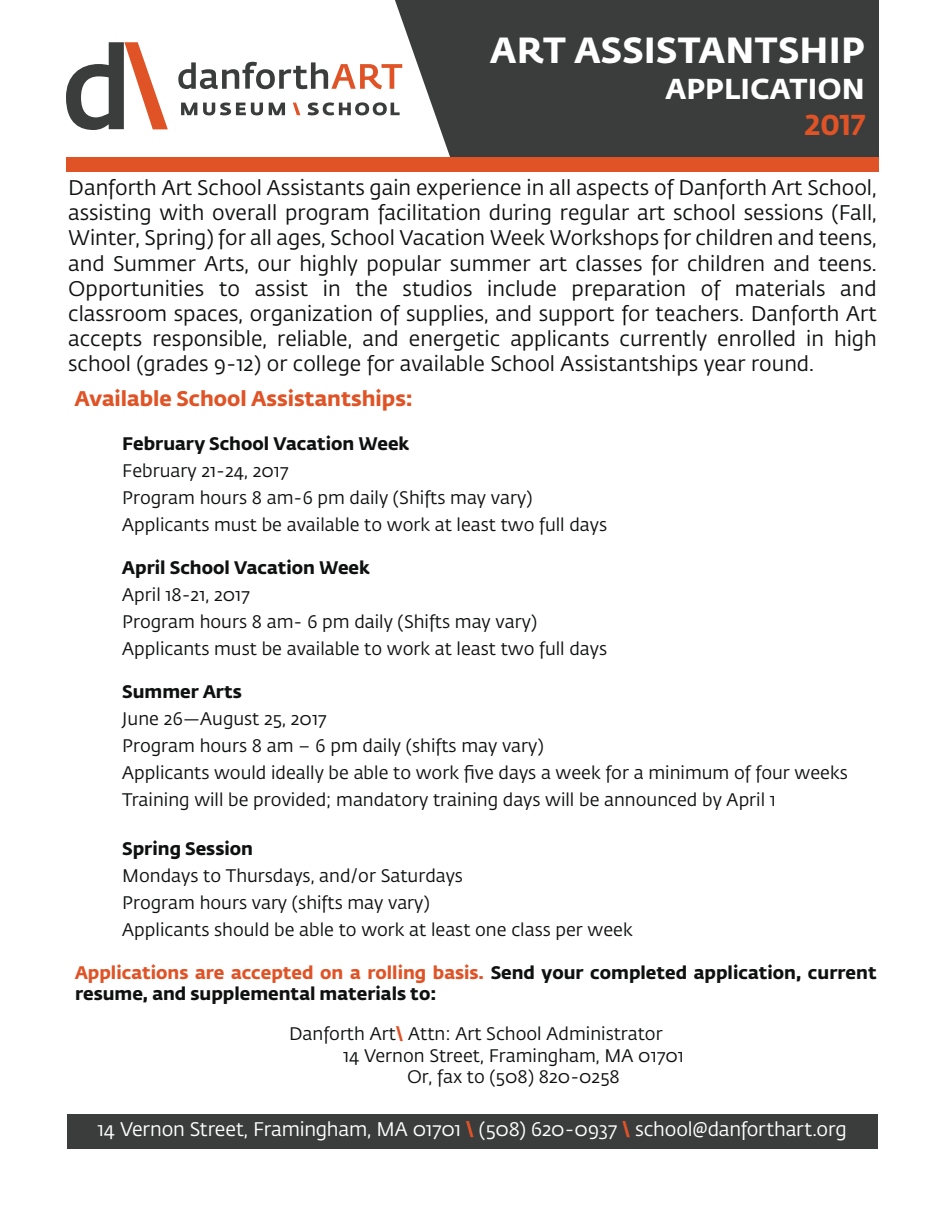
<style>
.page{position:relative;width:945px;height:1215px;background:#fff}
.page>*{position:absolute;margin:0;border:0;box-sizing:border-box;transform-origin:0 0}
.t1{font:700 36px "Fedra Sans Std";letter-spacing:.1em;color:#fff}
.t2{font:700 28.5px "Fedra Sans Std";letter-spacing:.01em;color:#fff}
.t3{font:700 28.5px "Fedra Sans Std";color:#df5326}
.t4{font:21px/25.2px "Fedra Sans Std";color:#0f1110;text-align:justify}
.t5{font:700 21px "Fedra Sans Std";color:#df5326}
.t6{font:19.5px "Fedra Sans Std";letter-spacing:-.01em;color:#fff}
.t7{font:18px/27px "Fedra Sans Std";color:#0f1110}
.t8{font:700 18px/21.6px "Fedra Sans Std";color:#0f1110}
.s1{color:#df5326}
.s2{font-weight:700;color:#df5326}
</style>
<div class="page">
<svg style="left:66px;top:42px;width:102px;height:88px"></svg>
<svg style="left:178px;top:62px;width:217px;height:27px"></svg>
<svg style="left:181px;top:102px;width:214px;height:13px"></svg>
<div style="left:67px;top:1114px;width:811px;height:35px;background:#3b3d3c"></div>
<div style="left:395px;top:0;width:484px;height:157px;background:#3b3d3c"></div>
<div style="left:67px;top:157px;width:812px;height:14px;background:#df5326"></div>
<h1 class="t1" style="left:491px;top:27px;width:376px">Art Assistantship</h1>
<h2 class="t2" style="left:666px;top:71px;width:196px">APPLICATION</h2>
<h2 class="t3" style="left:805px;top:107px;width:61px">2017</h2>
<p class="t4" style="left:68px;top:175px;width:810px">Danforth Art School Assistants gain experience in all aspects of Danforth Art School, assisting with overall program facilitation during regular art school sessions (Fall, Winter, Spring) for all ages, School Vacation Week Workshops for children and teens, and Summer Arts, our highly popular summer art classes for children and teens.<br>Opportunities to assist in the studios include preparation of materials and classroom spaces, organization of supplies, and support for teachers. Danforth Art accepts responsible, reliable, and energetic applicants currently enrolled in high school (grades 9-12) or college for available School Assistantships year round.</p>
<p class="t5" style="left:75px;top:385px;width:339px">Available School Assistantships:</p>
<p class="t8" style="left:122px;top:432px;width:289px">February School Vacation Week</p>
<p class="t7" style="left:122px;top:457px;width:486px">February 21-24, 2017<br>Program hours 8 am-6 pm daily (Shifts may vary)<br>Applicants must be available to work at least two full days</p>
<p class="t8" style="left:122px;top:557px;width:249px">April School Vacation Week</p>
<p class="t7" style="left:122px;top:581px;width:486px">April 18-21, 2017<br>Program hours 8 am- 6 pm daily (Shifts may vary)<br>Applicants must be available to work at least two full days</p>
<p class="t8" style="left:122px;top:681px;width:121px">Summer Arts</p>
<p class="t7" style="left:122px;top:705px;width:727px">June 26—August 25, 2017<br>Program hours 8 am – 6 pm daily (shifts may vary)<br>Applicants would ideally be able to work five days a week for a minimum of four weeks Training will be provided; mandatory training days will be announced by April 1</p>
<p class="t8" style="left:122px;top:837px;width:132px">Spring Session</p>
<p class="t7" style="left:122px;top:862px;width:512px">Mondays to Thursdays, and/or Saturdays<br>Program hours vary (shifts may vary)<br>Applicants should be able to work at least one class per week</p>
<p class="t8" style="left:75px;top:962px;width:803px"><span class="s1">Applications are accepted on a rolling basis.</span> Send your completed application, current resume, and supplemental materials to:</p>
<p class="t7" style="left:289px;top:1020px;width:375px">Danforth Art<span class="s2">\</span> Attn: Art School Administrator</p>
<p class="t7" style="left:343px;top:1042px;width:342px">14 Vernon Street, Framingham, MA 01701</p>
<p class="t7" style="left:407px;top:1064px;width:214px">Or, fax to (508) 820-0258</p>
<p class="t6" style="left:98px;top:1117px;width:751px">14 Vernon Street, Framingham, MA 01701 <span class="s2">\</span> (508) 620-0937 <span class="s2">\</span> school@danforthart.org</p>
</div>
